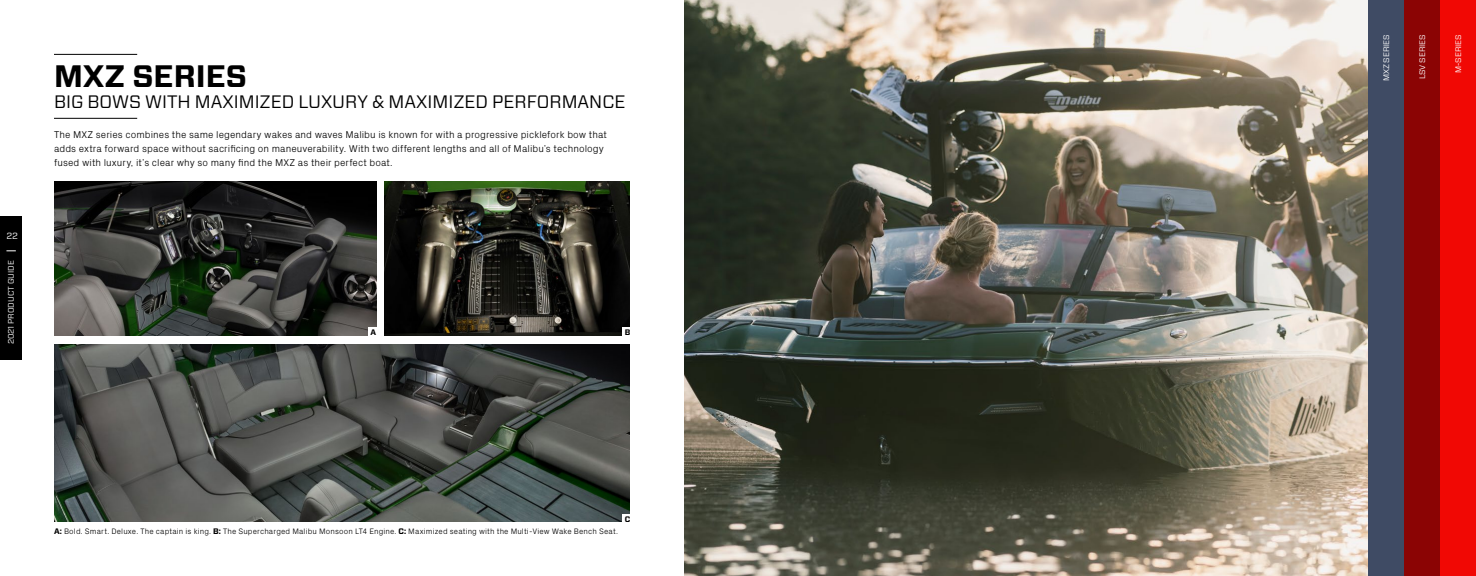
<style>
.page{position:relative;width:1476px;height:576px;background:#fff}
.page>*{position:absolute;margin:0;border:0;box-sizing:border-box;transform-origin:0 0}
.t1{font:700 31px "Forza";color:#000}
.t2{font:18px "Forza";color:#000}
.t3{font:300 10px/14px "Px Grotesk";letter-spacing:.005em;color:#000}
.t4{font:9px "Forza";color:#fff}
.t5{font:300 8px "Px Grotesk";letter-spacing:.015em;color:#000}
.t6{font:8px "Forza";color:#fff}
.t7{font:700 8px "Forza";color:#000}
.s1{font-family:"Forza";font-weight:700}
</style>
<div class="page">
<img style="left:684px;top:0;width:684px;height:576px">
<img style="left:385px;top:182px;width:245px;height:154px">
<img style="left:54px;top:182px;width:323px;height:154px">
<img style="left:54px;top:344px;width:576px;height:178px">
<div style="left:368px;top:328px;width:11px;height:9px;background:#fff"></div>
<div style="left:623px;top:328px;width:10px;height:9px;background:#fff"></div>
<div style="left:623px;top:514px;width:10px;height:10px;background:#fff"></div>
<hr style="left:54px;top:54px;width:83px;height:1px;background:#000">
<hr style="left:54px;top:118px;width:83px;height:1px;background:#000">
<div style="left:1368px;top:0;width:36px;height:576px;background:#3f4b64"></div>
<div style="left:1404px;top:0;width:36px;height:576px;background:#8b0404"></div>
<div style="left:1440px;top:0;width:36px;height:576px;background:#f10804"></div>
<div style="left:0;top:216px;width:22px;height:144px;background:#000"></div>
<p class="t4" style="left:6px;top:230px;width:13px">22</p>
<p class="t6" style="left:5px;top:344px;width:85px;rotate:-90deg">2021 PRODUCT GUIDE</p>
<h1 class="t1" style="left:54px;top:56px;width:195px">MXZ SERIES</h1>
<h2 class="t2" style="left:54px;top:89px;width:573px">BIG BOWS WITH MAXIMIZED LUXURY &amp; MAXIMIZED PERFORMANCE</h2>
<p class="t3" style="left:54px;top:127px;width:554px">The MXZ series combines the same legendary wakes and waves Malibu is known for with a progressive picklefork bow that adds extra forward space without sacrificing on maneuverability. With two different lengths and all of Malibu’s technology fused with luxury, it’s clear why so many find the MXZ as their perfect boat.</p>
<p class="t7" style="left:370px;top:327px;width:7px">A</p>
<p class="t7" style="left:625px;top:327px;width:7px">B</p>
<p class="t7" style="left:625px;top:514px;width:7px">C</p>
<p class="t5" style="left:54px;top:525px;width:566px"><span class="s1">A:</span> Bold. Smart. Deluxe. The captain is king. <span class="s1">B:</span> The Supercharged Malibu Monsoon LT4 Engine. <span class="s1">C:</span> Maximized seating with the Multi-View Wake Bench Seat.</p>
<p class="t6" style="left:1381px;top:81px;width:48px;rotate:-90deg">MXZ SERIES</p>
<p class="t6" style="left:1417px;top:79px;width:46px;rotate:-90deg">LSV SERIES</p>
<p class="t6" style="left:1453px;top:73px;width:40px;rotate:-90deg">M-SERIES</p>
</div>
